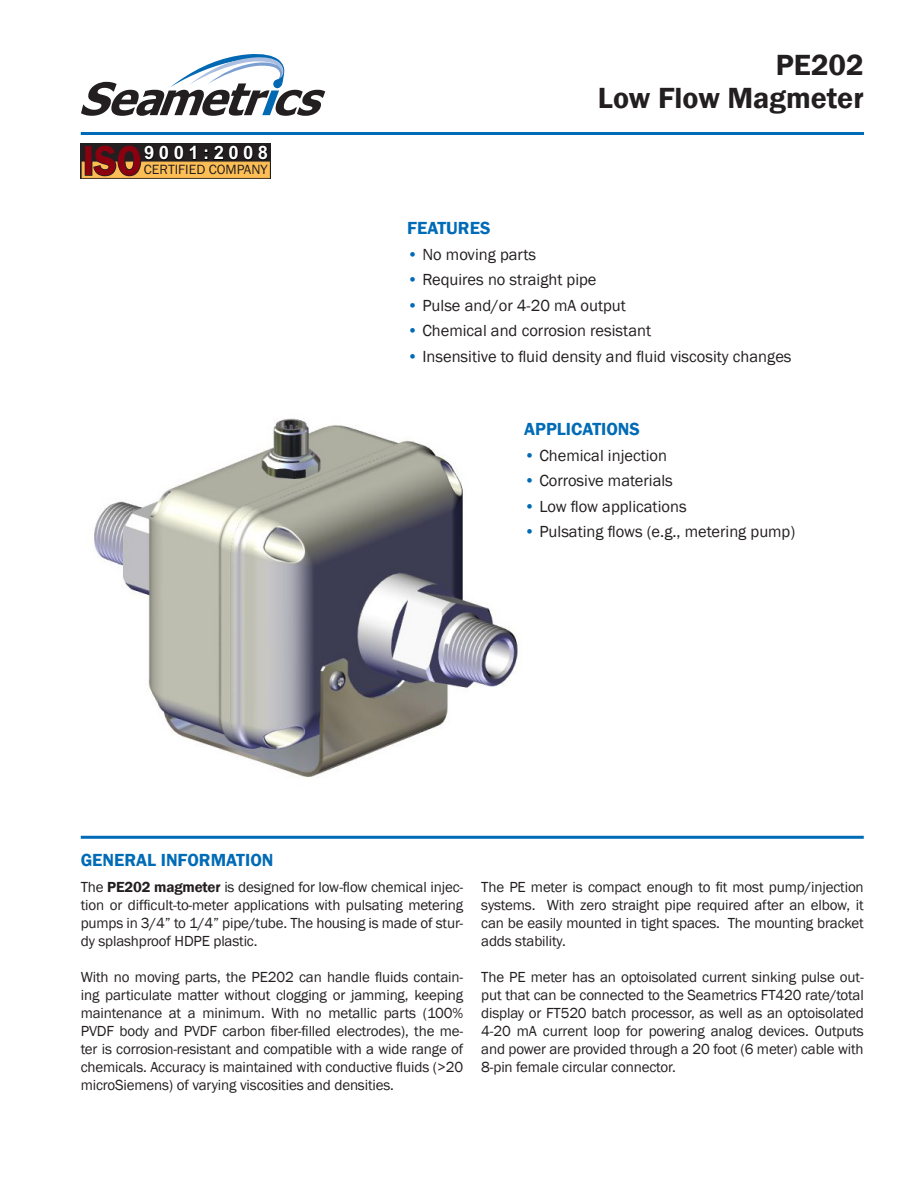
<style>
.page{position:relative;width:918px;height:1188px;background:#fff}
.page>*{position:absolute;margin:0;border:0;box-sizing:border-box;transform-origin:0 0}
.t1{font:600 43.35px "Franklin Gothic";color:#8b0110;scale:.9 1}
.t2{font:600 30px "Franklin Gothic";color:#231f20}
.t3{font:700 18.45px "Arial";letter-spacing:.24em;color:#fff}
.t4{font:600 18px "Franklin Gothic";color:#006bb6}
.t5{font:16.5px "Franklin Gothic";color:#231f20}
.t6{font:15px/18px "Franklin Gothic";letter-spacing:-.01em;color:#231f20;text-align:justify}
.t7{font:13.95px "Franklin Gothic";color:#231f20}
.s1{color:#006bb6}
.s2{font-weight:600}
</style>
<div class="page">
<img style="left:94px;top:418px;width:424px;height:359px">
<hr style="left:81px;top:132px;width:783px;height:3px;background:#006bb6">
<hr style="left:81px;top:836px;width:783px;height:3px;background:#006bb6">
<svg style="left:81px;top:54px;width:244px;height:62px"></svg>
<svg style="left:81px;top:144px;width:190px;height:35px"></svg>
<div style="left:82px;top:162px;width:188px;height:16px;background:#fdbe56;border:1px solid #fdbe56"></div>
<svg style="left:204px;top:144px;width:65px;height:17px"></svg>
<div style="left:85px;top:145px;width:7px;height:31px;border:2px solid #231f20"></div>
<svg style="left:92px;top:144px;width:105px;height:33px"></svg>
<p class="t1" style="left:83px;top:134px;width:67px">ISO</p>
<p class="t3" style="left:144px;top:141px;width:125px">9001:2008</p>
<p class="t7" style="left:144px;top:161px;width:125px">CERTIFIED COMPANY</p>
<p class="t4" style="left:81px;top:849px;width:194px">GENERAL INFORMATION</p>
<p class="t2" style="left:776px;top:47px;width:89px">PE202</p>
<p class="t2" style="left:598px;top:80px;width:267px">Low Flow Magmeter</p>
<p class="t4" style="left:407px;top:217px;width:85px">FEATURES</p>
<p class="t5" style="left:407px;top:244px;width:131px"><span class="s1">•</span> No moving parts</p>
<p class="t5" style="left:407px;top:269px;width:191px"><span class="s1">•</span> Requires no straight pipe</p>
<p class="t5" style="left:407px;top:295px;width:220px"><span class="s1">•</span> Pulse and/or 4-20 mA output</p>
<p class="t5" style="left:407px;top:320px;width:245px"><span class="s1">•</span> Chemical and corrosion resistant</p>
<p class="t5" style="left:407px;top:346px;width:386px"><span class="s1">•</span> Insensitive to fluid density and fluid viscosity changes</p>
<p class="t4" style="left:524px;top:418px;width:117px">APPLICATIONS</p>
<p class="t5" style="left:524px;top:445px;width:144px"><span class="s1">•</span> Chemical injection</p>
<p class="t5" style="left:524px;top:471px;width:150px"><span class="s1">•</span> Corrosive materials</p>
<p class="t5" style="left:524px;top:496px;width:164px"><span class="s1">•</span> Low flow applications</p>
<p class="t5" style="left:524px;top:522px;width:272px"><span class="s1">•</span> Pulsating flows (e.g., metering pump)</p>
<p class="t6" style="left:81px;top:878px;width:384px">The <span class="s2">PE202 magmeter</span> is designed for low-flow chemical injec&shy;tion or difficult-to-meter applications with pulsating metering pumps in 3/4” to 1/4” pipe/tube. The housing is made of stur&shy;dy splashproof HDPE plastic.</p>
<p class="t6" style="left:81px;top:968px;width:384px">With no moving parts, the PE202 can handle fluids contain&shy;ing particulate matter without clogging or jamming, keeping maintenance at a minimum. With no metallic parts (100% PVDF body and PVDF carbon fiber-filled electrodes), the me&shy;ter is corrosion-resistant and compatible with a wide range of chemicals. Accuracy is maintained with conductive fluids (&gt;20 microSiemens) of varying viscosities and densities.</p>
<p class="t6" style="left:481px;top:878px;width:384px">The PE meter is compact enough to fit most pump/injection systems. With zero straight pipe required after an elbow, it can be easily mounted in tight spaces. The mounting bracket adds stability.</p>
<p class="t6" style="left:481px;top:968px;width:384px">The PE meter has an optoisolated current sinking pulse out&shy;put that can be connected to the Seametrics FT420 rate/total display or FT520 batch processor, as well as an optoisolated 4-20 mA current loop for powering analog devices. Outputs and power are provided through a 20 foot (6 meter) cable with 8-pin female circular connector.</p>
</div>
